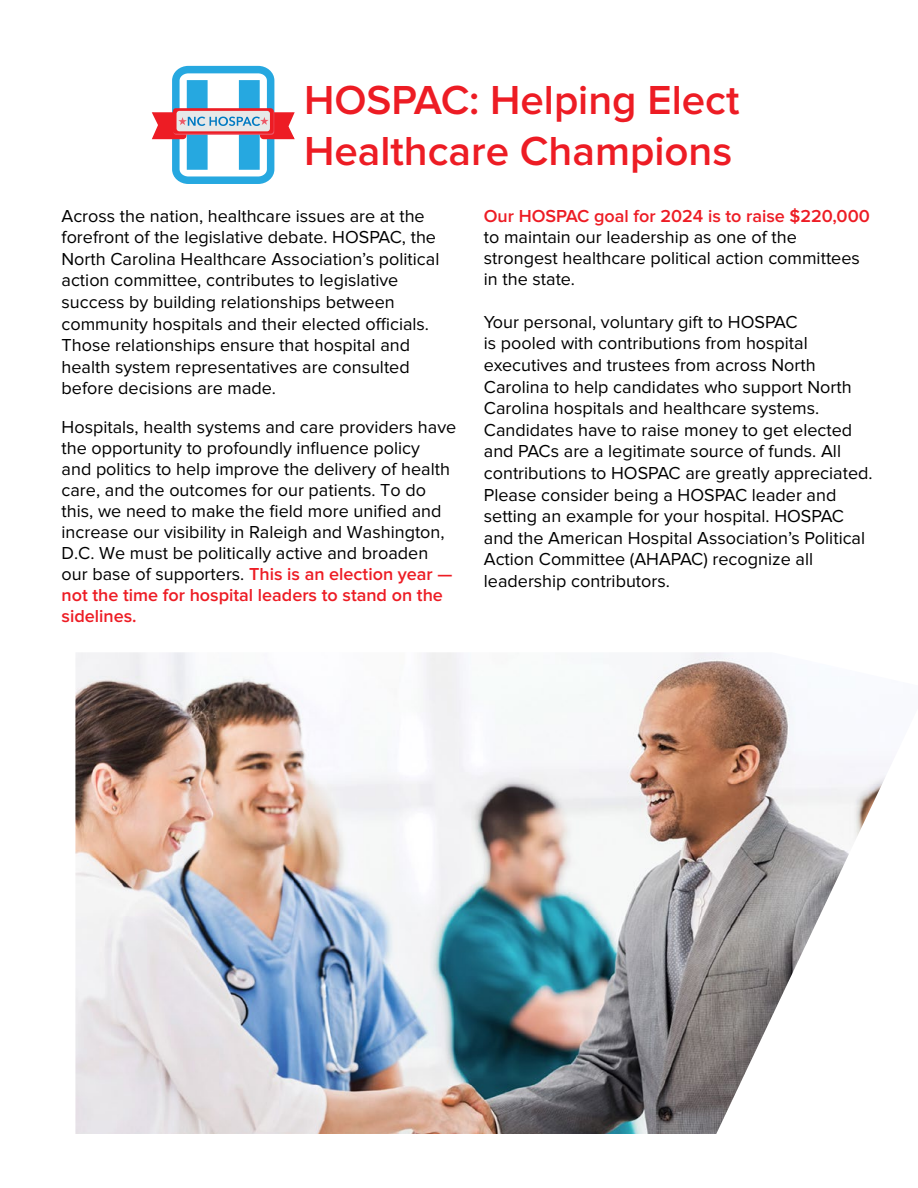
<style>
.page{position:relative;width:918px;height:1188px;background:#fff}
.page>*{position:absolute;margin:0;border:0;box-sizing:border-box;transform-origin:0 0}
.t1{font:600 42px/50.4px "Proxima Nova";color:#ed1c24}
.t2{font:18px/21.6px "Proxima Nova";color:#000}
.t3{font:600 18px "Proxima Nova";color:#ed1c24}
.s1{font-weight:600;color:#ed1c24}
</style>
<div class="page">
<img style="left:75px;top:652px;width:816px;height:482px">
<svg style="left:151px;top:65px;width:144px;height:119px"></svg>
<h1 class="t1" style="left:304px;top:76px;width:437px">HOSPAC: Helping Elect<br>Healthcare Champions</h1>
<p class="t2" style="left:62px;top:205px;width:379px">Across the nation, healthcare issues are at the forefront of the legislative debate. HOSPAC, the North Carolina Healthcare Association’s political action committee, contributes to legislative success by building relationships between community hospitals and their elected officials.<br>Those relationships ensure that hospital and health system representatives are consulted before decisions are made.</p>
<p class="t2" style="left:62px;top:417px;width:396px;line-height:21px">Hospitals, health systems and care providers have the opportunity to profoundly influence policy<br>and politics to help improve the delivery of health care, and the outcomes for our patients. To do this, we need to make the field more unified and increase our visibility in Raleigh and Washington, D.C. We must be politically active and broaden our base of supporters. <span class="s1">This is an election year — not the time for hospital leaders to stand on the sidelines.</span></p>
<p class="t3" style="left:484px;top:205px;width:388px">Our HOSPAC goal for 2024 is to raise $220,000</p>
<p class="t2" style="left:484px;top:227px;width:378px;line-height:21px">to maintain our leadership as one of the strongest healthcare political action committees in the state.</p>
<p class="t2" style="left:484px;top:311px;width:390px">Your personal, voluntary gift to HOSPAC<br>is pooled with contributions from hospital executives and trustees from across North Carolina to help candidates who support North Carolina hospitals and healthcare systems.<br>Candidates have to raise money to get elected and PACs are a legitimate source of funds. All contributions to HOSPAC are greatly appreciated.<br>Please consider being a HOSPAC leader and setting an example for your hospital. HOSPAC and the American Hospital Association’s Political Action Committee (AHAPAC) recognize all leadership contributors.</p>
</div>
